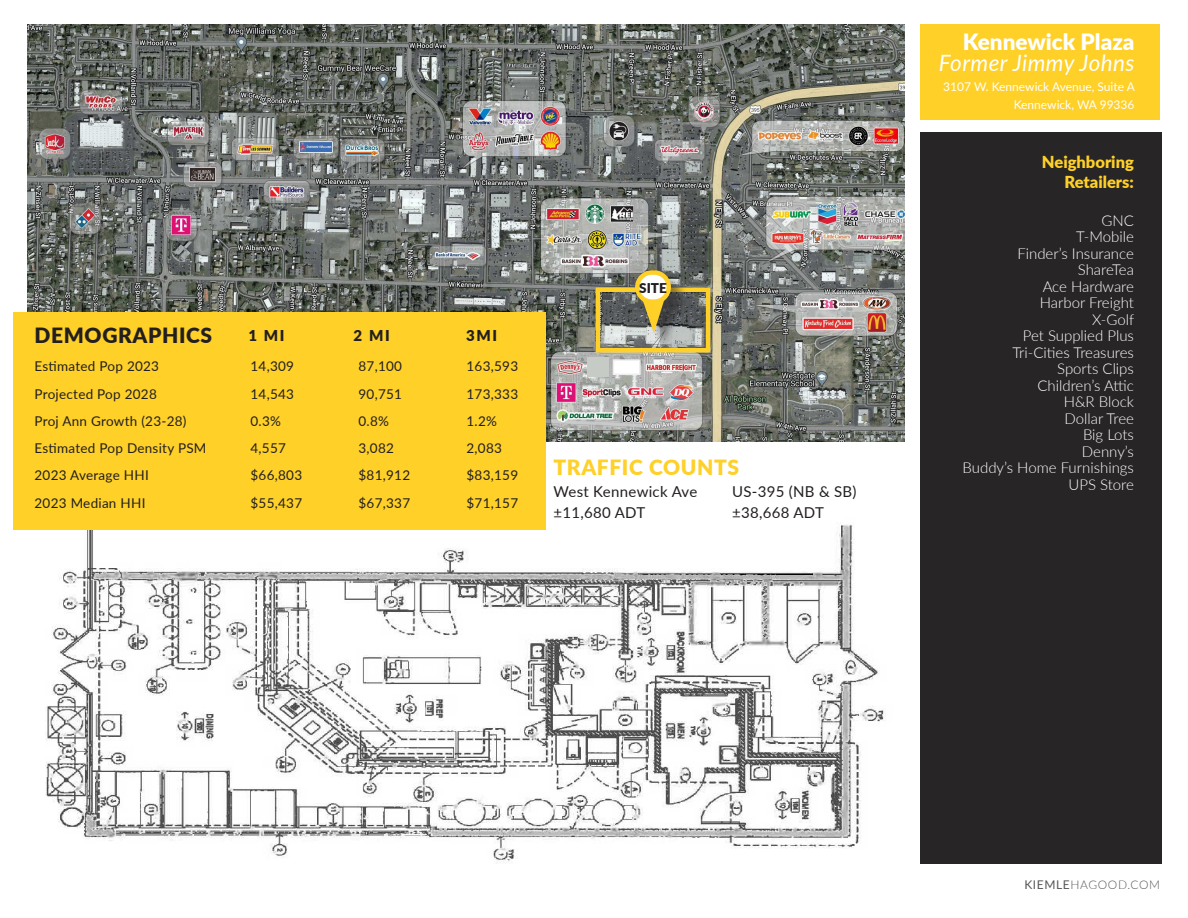
<style>
.page{position:relative;width:1188px;height:918px;background:#fff}
.page>*{position:absolute;margin:0;border:0;box-sizing:border-box;transform-origin:0 0}
.t1{font:italic 22.5px/21px "Lato";letter-spacing:.02em;color:#fff;text-align:right}
.t2{font:900 21px "Lato";letter-spacing:.03em;color:#fed028}
.t3{font:900 21px "Lato";letter-spacing:.03em;color:#231f20}
.t4{font:900 16.5px "Lato";color:#fed028}
.t5{font:300 15px/16.5px "Lato";color:#fff;text-align:right}
.t6{font:15px "Lato";letter-spacing:.02em;color:#231f20}
.t7{font:900 15px "Lato";letter-spacing:.11em;color:#231f20}
.t8{font:13.5px "Lato";letter-spacing:.02em;color:#231f20}
.t9{font:900 13.5px "Lato";color:#231f20}
.t10{font:12px/18px "Lato";color:#fff;text-align:right}
.t11{font:300 12px "Lato";letter-spacing:.05em;color:#57585a}
.s1{font-weight:900;font-style:normal}
.s2{font-weight:400}
</style>
<div class="page">
<img style="left:45px;top:522px;width:840px;height:340px">
<img style="left:27px;top:24px;width:877px;height:418px">
<div style="left:13px;top:312px;width:533px;height:218px;background:#fed028"></div>
<div style="left:920px;top:24px;width:240px;height:96px;background:#fed028"></div>
<div style="left:920px;top:133px;width:242px;height:731px;background:#282526"></div>
<div style="left:638px;top:273px;width:51px;height:77px;background:#231f20;opacity:.5"></div>
<svg style="left:591px;top:285px;width:122px;height:70px;background:#958f6b"></svg>
<svg style="left:637px;top:273px;width:32px;height:29px"></svg>
<div style="left:635px;top:270px;width:36px;height:34px;border:4px solid #fed028;border-radius:15px"></div>
<div style="left:613px;top:359px;width:28px;height:16px;background:#fff;border:2px solid #efefef"></div>
<div style="left:587px;top:358px;width:22px;height:19px;background:#c6cbc5"></div>
<p class="t3" style="left:35px;top:320px;width:179px">DEMOGRAPHICS</p>
<p class="t7" style="left:248px;top:325px;width:38px">1 MI</p>
<p class="t7" style="left:354px;top:325px;width:38px">2 MI</p>
<p class="t7" style="left:466px;top:325px;width:33px">3MI</p>
<p class="t8" style="left:35px;top:357px;width:126px">Estimated Pop 2023</p>
<p class="t8" style="left:251px;top:357px;width:45px">14,309</p>
<p class="t8" style="left:359px;top:357px;width:45px">87,100</p>
<p class="t8" style="left:467px;top:357px;width:53px">163,593</p>
<p class="t8" style="left:35px;top:384px;width:124px">Projected Pop 2028</p>
<p class="t8" style="left:251px;top:384px;width:45px">14,543</p>
<p class="t8" style="left:359px;top:384px;width:45px">90,751</p>
<p class="t8" style="left:467px;top:384px;width:53px">173,333</p>
<p class="t8" style="left:35px;top:411px;width:153px">Proj Ann Growth (23-28)</p>
<p class="t8" style="left:251px;top:411px;width:32px">0.3%</p>
<p class="t8" style="left:359px;top:411px;width:32px">0.8%</p>
<p class="t8" style="left:467px;top:411px;width:32px">1.2%</p>
<p class="t8" style="left:35px;top:439px;width:173px">Estimated Pop Density PSM</p>
<p class="t8" style="left:251px;top:439px;width:37px">4,557</p>
<p class="t8" style="left:359px;top:439px;width:37px">3,082</p>
<p class="t8" style="left:467px;top:439px;width:37px">2,083</p>
<p class="t8" style="left:35px;top:466px;width:116px">2023 Average HHI</p>
<p class="t8" style="left:251px;top:466px;width:53px">$66,803</p>
<p class="t8" style="left:359px;top:466px;width:53px">$81,912</p>
<p class="t8" style="left:467px;top:466px;width:53px">$83,159</p>
<p class="t8" style="left:35px;top:493px;width:112px">2023 Median HHI</p>
<p class="t8" style="left:251px;top:493px;width:53px">$55,437</p>
<p class="t8" style="left:359px;top:493px;width:53px">$67,337</p>
<p class="t8" style="left:467px;top:493px;width:53px">$71,157</p>
<p class="t9" style="left:639px;top:278px;width:29px">SITE</p>
<p class="t2" style="left:554px;top:451px;width:187px">TRAFFIC COUNTS</p>
<p class="t6" style="left:554px;top:481px;width:145px">West Kennewick Ave</p>
<p class="t6" style="left:732px;top:481px;width:126px">US-395 (NB &amp; SB)</p>
<p class="t6" style="left:554px;top:502px;width:93px">±11,680 ADT</p>
<p class="t6" style="left:732px;top:502px;width:93px">±38,668 ADT</p>
<p class="t1" style="left:939px;top:30px;width:197px"><span class="s1">Kennewick Plaza<br></span>Former Jimmy Johns</p>
<p class="t10" style="left:943px;top:77px;width:193px">3107 W. Kennewick Avenue, Suite A<br>Kennewick, WA 99336</p>
<p class="t4" style="left:1042px;top:149px;width:94px">Neighboring</p>
<p class="t4" style="left:1064px;top:169px;width:71px">Retailers:</p>
<p class="t5" style="left:1102px;top:211px;width:34px">GNC</p>
<p class="t5" style="left:1076px;top:228px;width:59px">T-Mobile</p>
<p class="t5" style="left:1017px;top:244px;width:118px">Finder’s Insurance</p>
<p class="t5" style="left:1078px;top:261px;width:58px">ShareTea</p>
<p class="t5" style="left:1043px;top:277px;width:93px">Ace Hardware</p>
<p class="t5" style="left:1040px;top:294px;width:96px">Harbor Freight</p>
<p class="t5" style="left:1092px;top:310px;width:44px">X-Golf</p>
<p class="t5" style="left:1023px;top:327px;width:113px">Pet Supplied Plus</p>
<p class="t5" style="left:1012px;top:343px;width:123px">Tri-Cities Treasures</p>
<p class="t5" style="left:1057px;top:360px;width:78px">Sports Clips</p>
<p class="t5" style="left:1037px;top:376px;width:98px">Children’s Attic</p>
<p class="t5" style="left:1064px;top:393px;width:72px">H&amp;R Block<br>Dollar Tree<br>Big Lots</p>
<p class="t5" style="left:1082px;top:442px;width:54px">Denny’s</p>
<p class="t5" style="left:963px;top:459px;width:173px">Buddy’s Home Furnishings<br>UPS Store</p>
<p class="t11" style="left:1024px;top:876px;width:137px"><span class="s2">KIEMLE</span>HAGOOD.COM</p>
</div>
